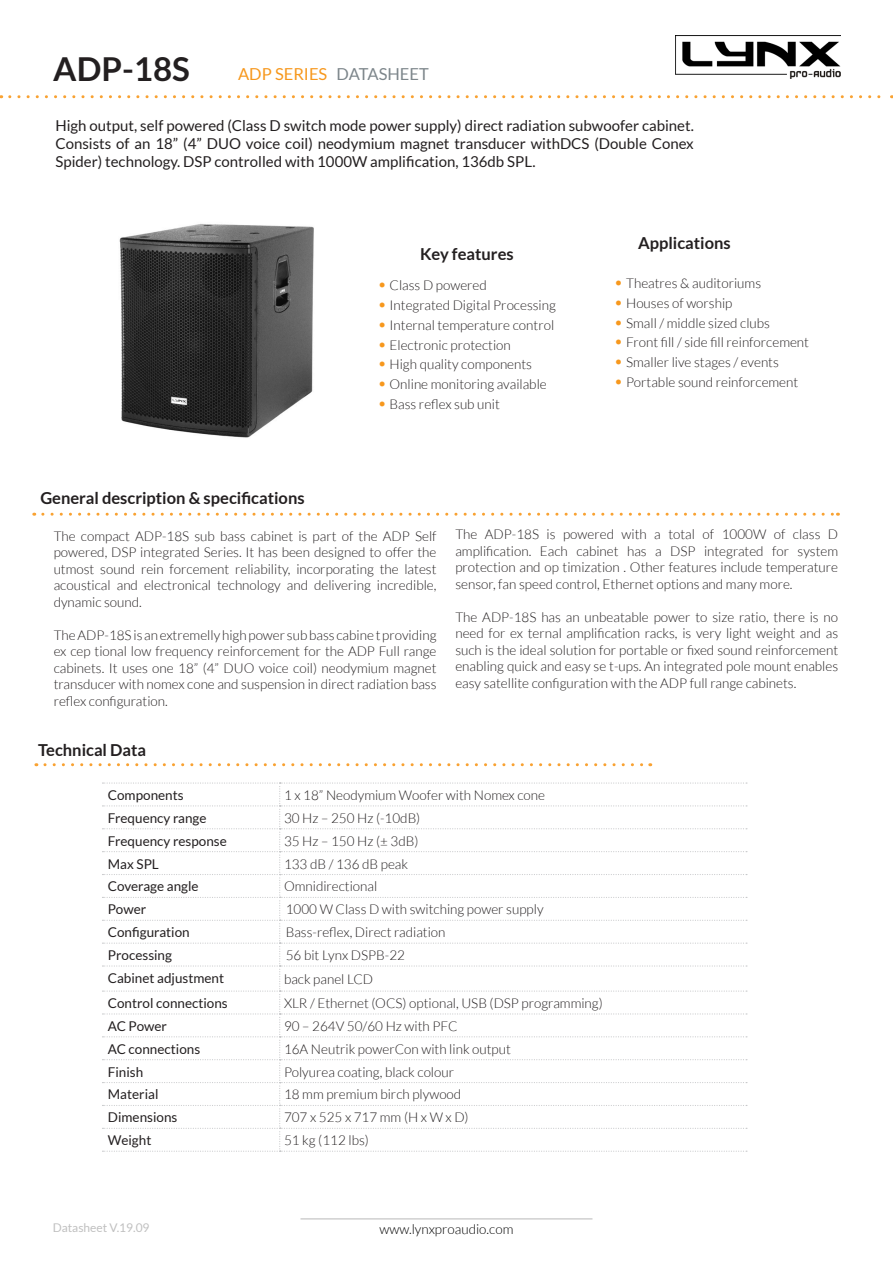
<style>
.page{position:relative;width:893px;height:1263px;background:#fff}
.page>*{position:absolute;margin:0;border:0;box-sizing:border-box;transform-origin:0 0}
.t1{font:700 33px "Lato";color:#231f20}
.t2{font:700 16.5px "Lato";color:#231f20}
.t3{font:16.5px "Lato";color:#f7981d}
.t4{font:15px/18px "Lato";color:#231f20;text-align:justify}
.Estilo_de_párrafo_4{font:300 13.5px/16.5px "Lato";color:#231f20;text-align:justify}
.t5{font:13.5px "Lato";color:#231f20}
.t6{font:300 13.5px "Lato";color:#000}
.t7{font:12px "Lato";color:#c0c0c0}
.s1{color:#7d868b}
.s2{font-size:16.5px;color:#f7981d}
</style>
<div class="page">
<img style="left:675px;top:35px;width:165px;height:44px">
<hr style="left:300px;top:1218px;width:292px;height:1px;background:#c0c0c0">
<img style="left:119px;top:224px;width:195px;height:214px">
<svg style="left:43px;top:513px;width:795px;height:3px"></svg>
<svg style="left:10px;top:95px;width:882px;height:3px"></svg>
<svg style="left:45px;top:763px;width:606px;height:3px"></svg>
<svg style="left:102px;top:782px;width:645px;height:370px"></svg>
<p class="t1" style="left:53px;top:50px;width:138px">ADP-18S</p>
<p class="t3" style="left:238px;top:65px;width:192px">ADP SERIES <span class="s1">DATASHEET</span></p>
<p class="t4" style="left:55px;top:116px;width:640px">High output, self powered (Class D switch mode power supply) direct radiation subwoofer cabinet.<br>Consists of an 18” (4” DUO voice coil) neodymium magnet transducer withDCS (Double Conex Spider) technology. DSP controlled with 1000W amplification, 136db SPL.</p>
<p class="t2" style="left:420px;top:244px;width:95px">Key features</p>
<p class="Estilo_de_párrafo_4" style="left:377px;top:277px;width:111px"><span class="s2">•</span> Class D powered</p>
<p class="Estilo_de_párrafo_4" style="left:377px;top:297px;width:180px"><span class="s2">•</span> Integrated Digital Processing</p>
<p class="Estilo_de_párrafo_4" style="left:377px;top:317px;width:178px"><span class="s2">•</span> Internal temperature control</p>
<p class="Estilo_de_párrafo_4" style="left:377px;top:337px;width:135px"><span class="s2">•</span> Electronic protection</p>
<p class="Estilo_de_párrafo_4" style="left:377px;top:356px;width:156px"><span class="s2">•</span> High quality components</p>
<p class="Estilo_de_párrafo_4" style="left:377px;top:376px;width:171px"><span class="s2">•</span> Online monitoring available</p>
<p class="Estilo_de_párrafo_4" style="left:377px;top:396px;width:124px"><span class="s2">•</span> Bass reflex sub unit</p>
<p class="t2" style="left:638px;top:234px;width:94px">Applications</p>
<p class="Estilo_de_párrafo_4" style="left:614px;top:275px;width:149px"><span class="s2">•</span> Theatres &amp; auditoriums</p>
<p class="Estilo_de_párrafo_4" style="left:614px;top:295px;width:120px"><span class="s2">•</span> Houses of worship</p>
<p class="Estilo_de_párrafo_4" style="left:614px;top:314px;width:158px"><span class="s2">•</span> Small / middle sized clubs</p>
<p class="Estilo_de_párrafo_4" style="left:614px;top:334px;width:197px"><span class="s2">•</span> Front fill / side fill reinforcement</p>
<p class="Estilo_de_párrafo_4" style="left:614px;top:354px;width:166px"><span class="s2">•</span> Smaller live stages / events</p>
<p class="Estilo_de_párrafo_4" style="left:614px;top:374px;width:186px"><span class="s2">•</span> Portable sound reinforcement</p>
<p class="t2" style="left:40px;top:488px;width:266px">General description &amp; specifications</p>
<p class="Estilo_de_párrafo_4" style="left:54px;top:528px;width:384px">The compact ADP-18S sub bass cabinet is part of the ADP Self powered, DSP integrated Series. It has been designed to offer the utmost sound rein forcement reliability, incorporating the latest acoustical and electronical technology and delivering incredible, dynamic sound.</p>
<p class="Estilo_de_párrafo_4" style="left:54px;top:627px;width:384px">The ADP-18S is an extremelly high power sub bass cabine t providing ex cep tional low frequency reinforcement for the ADP Full range cabinets. It uses one 18” (4” DUO voice coil) neodymium magnet transducer with nomex cone and suspension in direct radiation bass reflex configuration.</p>
<p class="Estilo_de_párrafo_4" style="left:455px;top:526px;width:384px">The ADP-18S is powered with a total of 1000W of class D amplification. Each cabinet has a DSP integrated for system protection and op timization . Other features include temperature sensor, fan speed control, Ethernet options and many more.</p>
<p class="Estilo_de_párrafo_4" style="left:455px;top:609px;width:384px">The ADP-18S has an unbeatable power to size ratio, there is no need for ex ternal amplification racks, is very light weight and as such is the ideal solution for portable or fixed sound reinforcement enabling quick and easy se t-ups. An integrated pole mount enables easy satellite configuration with the ADP full range cabinets.</p>
<p class="t2" style="left:38px;top:740px;width:110px">Technical Data</p>
<p class="t5" style="left:108px;top:787px;width:77px">Components</p>
<p class="Estilo_de_párrafo_4" style="left:284px;top:787px;width:263px">1 x 18” Neodymium Woofer with Nomex cone</p>
<p class="t5" style="left:108px;top:810px;width:100px">Frequency range</p>
<p class="Estilo_de_párrafo_4" style="left:284px;top:810px;width:138px">30 Hz – 250 Hz (-10dB)</p>
<p class="t5" style="left:108px;top:833px;width:120px">Frequency response</p>
<p class="Estilo_de_párrafo_4" style="left:284px;top:833px;width:136px">35 Hz – 150 Hz (± 3dB)</p>
<p class="t5" style="left:108px;top:856px;width:53px">Max SPL</p>
<p class="Estilo_de_párrafo_4" style="left:284px;top:855px;width:126px">133 dB / 136 dB peak</p>
<p class="t5" style="left:108px;top:879px;width:92px">Coverage angle</p>
<p class="Estilo_de_párrafo_4" style="left:284px;top:878px;width:95px">Omnidirectional</p>
<p class="t5" style="left:108px;top:902px;width:40px">Power</p>
<p class="Estilo_de_párrafo_4" style="left:286px;top:901px;width:259px">1000 W Class D with switching power supply</p>
<p class="t5" style="left:108px;top:925px;width:83px">Configuration</p>
<p class="Estilo_de_párrafo_4" style="left:286px;top:924px;width:161px">Bass-reflex, Direct radiation</p>
<p class="t5" style="left:108px;top:947px;width:66px">Processing</p>
<p class="Estilo_de_párrafo_4" style="left:286px;top:947px;width:121px">56 bit Lynx DSPB-22</p>
<p class="t5" style="left:108px;top:970px;width:118px">Cabinet adjustment</p>
<p class="Estilo_de_párrafo_4" style="left:284px;top:971px;width:91px">back panel LCD</p>
<p class="t5" style="left:108px;top:995px;width:121px">Control connections</p>
<p class="Estilo_de_párrafo_4" style="left:284px;top:995px;width:320px">XLR / Ethernet (OCS) optional, USB (DSP programming)</p>
<p class="t5" style="left:108px;top:1018px;width:61px">AC Power</p>
<p class="Estilo_de_párrafo_4" style="left:284px;top:1018px;width:175px">90 – 264V 50/60 Hz with PFC</p>
<p class="t5" style="left:108px;top:1041px;width:94px">AC connections</p>
<p class="Estilo_de_párrafo_4" style="left:284px;top:1041px;width:228px">16A Neutrik powerCon with link output</p>
<p class="t5" style="left:108px;top:1064px;width:37px">Finish</p>
<p class="Estilo_de_párrafo_4" style="left:284px;top:1063px;width:172px">Polyurea coating, black colour</p>
<p class="t5" style="left:108px;top:1087px;width:52px">Material</p>
<p class="Estilo_de_párrafo_4" style="left:284px;top:1086px;width:179px">18 mm premium birch plywood</p>
<p class="t5" style="left:108px;top:1110px;width:71px">Dimensions</p>
<p class="Estilo_de_párrafo_4" style="left:284px;top:1109px;width:186px">707 x 525 x 717 mm (H x W x D)</p>
<p class="t5" style="left:108px;top:1133px;width:45px">Weight</p>
<p class="Estilo_de_párrafo_4" style="left:284px;top:1132px;width:86px">51 kg (112 lbs)</p>
<p class="t7" style="left:53px;top:1221px;width:98px">Datasheet V.19.09</p>
<p class="t6" style="left:379px;top:1221px;width:135px">www.lynxproaudio.com</p>
</div>
